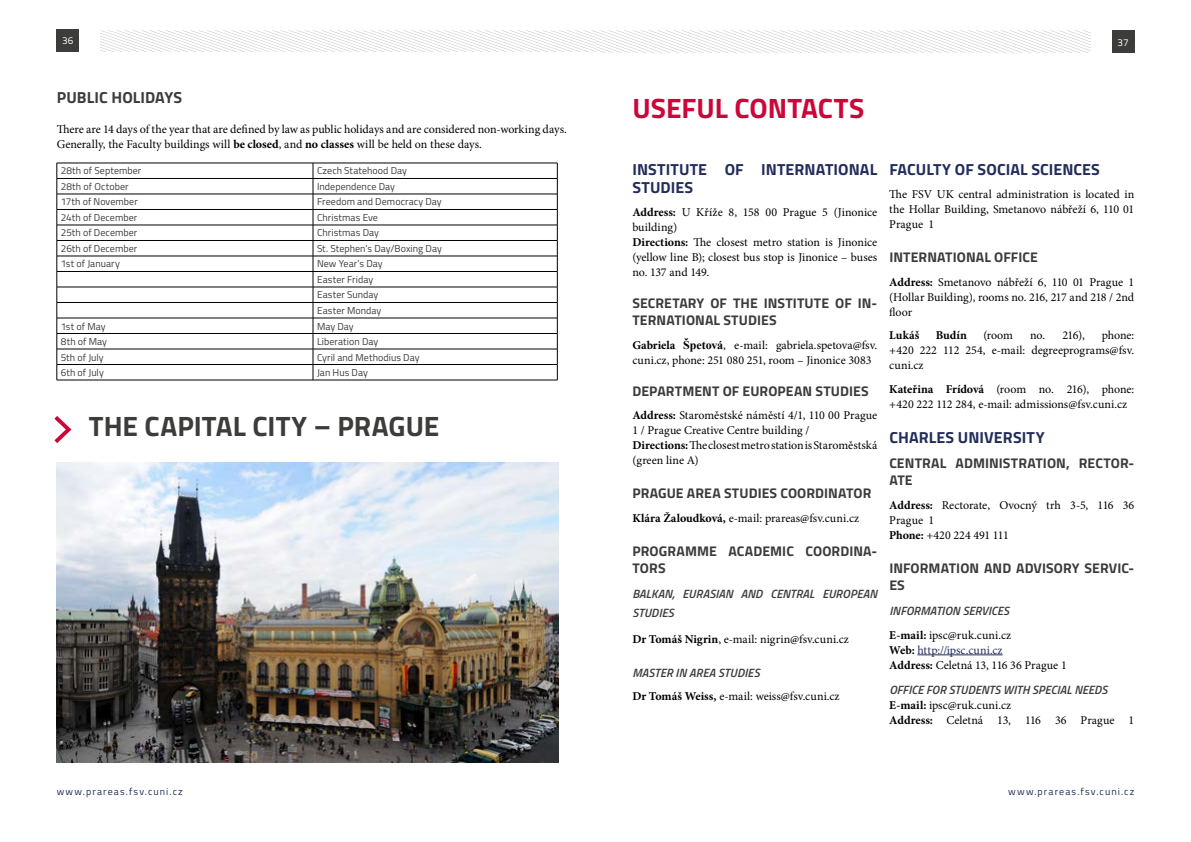
<style>
.page{position:relative;width:1191px;height:842px;background:#fff}
.page>*{position:absolute;margin:0;border:0;box-sizing:border-box;transform-origin:0 0}
.t1{font:700 28px "Titillium";letter-spacing:.005em;color:#3c3c3b}
.t2{font:700 28px "Titillium";color:#ce0538}
.t3{font:700 16px/18px "Titillium";letter-spacing:.005em;color:#232d5b}
.t4{font:700 16px "Titillium";letter-spacing:.005em;color:#3c3c3b}
.t5{font:700 14px/17px "Titillium";letter-spacing:.005em;color:#3c3c3b}
.t6{font:12px/15px "Minion Pro";color:#000}
.t7{font:italic 600 12px/19px "Titillium";letter-spacing:.005em;color:#3c3c3b}
.t8{font:700 12px "Minion Pro";letter-spacing:.01em;color:#000}
.t9{font:10px/15.5px "Titillium";letter-spacing:.005em;color:#3c3c3b}
.t10{font:10px "Titillium";letter-spacing:.115em;color:#232d5b}
.t11{font:10px "Titillium";color:#fff}
.s1{font-weight:700}
.s2{font-family:"Times New Roman";font-weight:700}
.s3{color:#232d5b}
</style>
<div class="page">
<div style="left:57px;top:29px;width:22px;height:23px;background:#3c3c3b"></div>
<svg style="left:100px;top:30px;width:990px;height:23px"></svg>
<div style="left:1112px;top:30px;width:22px;height:23px;background:#3c3c3b"></div>
<svg style="left:54px;top:416px;width:17px;height:27px"></svg>
<hr style="left:313px;top:163px;width:244px;height:1px;background:#000">
<hr style="left:313px;top:178px;width:244px;height:1px;background:#000">
<hr style="left:313px;top:194px;width:244px;height:1px;background:#000">
<hr style="left:313px;top:209px;width:244px;height:1px;background:#000">
<hr style="left:313px;top:225px;width:244px;height:1px;background:#000">
<hr style="left:313px;top:240px;width:244px;height:1px;background:#000">
<hr style="left:313px;top:256px;width:244px;height:1px;background:#000">
<hr style="left:313px;top:271px;width:244px;height:1px;background:#000">
<hr style="left:313px;top:287px;width:244px;height:1px;background:#000">
<hr style="left:313px;top:302px;width:244px;height:1px;background:#000">
<hr style="left:313px;top:318px;width:244px;height:1px;background:#000">
<hr style="left:313px;top:333px;width:244px;height:1px;background:#000">
<hr style="left:313px;top:349px;width:244px;height:1px;background:#000">
<hr style="left:313px;top:364px;width:244px;height:1px;background:#000">
<svg style="left:57px;top:163px;width:257px;height:217px"></svg>
<svg style="left:557px;top:163px;width:1px;height:217px"></svg>
<hr style="left:57px;top:380px;width:256px;height:1px;background:#000">
<hr style="left:313px;top:380px;width:244px;height:1px;background:#000">
<hr style="left:917px;top:654px;width:85px;height:1px;background:#232d5b">
<img style="left:57px;top:463px;width:501px;height:300px">
<p class="t11" style="left:62px;top:33px;width:13px">36</p>
<p class="t11" style="left:1117px;top:35px;width:13px">37</p>
<h2 class="t4" style="left:57px;top:85px;width:127px">PUBLIC HOLIDAYS</h2>
<p class="t6" style="left:57px;top:121px;width:511px">There are 14 days of the year that are defined by law as public holidays and are considered non-working days.<br>Generally, the Faculty buildings will <span class="s1">be closed</span>, and <span class="s1">no classes</span> will be held on these days.</p>
<p class="t9" style="left:61px;top:163px;width:82px">28th of September</p>
<p class="t9" style="left:317px;top:163px;width:92px">Czech Statehood Day</p>
<p class="t9" style="left:61px;top:178px;width:69px">28th of October</p>
<p class="t9" style="left:317px;top:178px;width:79px">Independence Day</p>
<p class="t9" style="left:61px;top:194px;width:79px">17th of November</p>
<p class="t9" style="left:317px;top:194px;width:126px">Freedom and Democracy Day</p>
<p class="t9" style="left:61px;top:209px;width:78px">24th of December</p>
<p class="t9" style="left:317px;top:209px;width:62px">Christmas Eve</p>
<p class="t9" style="left:61px;top:225px;width:78px">25th of December</p>
<p class="t9" style="left:317px;top:225px;width:63px">Christmas Day</p>
<p class="t9" style="left:61px;top:240px;width:78px">26th of December</p>
<p class="t9" style="left:317px;top:240px;width:126px">St. Stephen’s Day/Boxing Day</p>
<p class="t9" style="left:61px;top:256px;width:61px">1st of January</p>
<p class="t9" style="left:317px;top:256px;width:67px">New Year’s Day<br>Easter Friday<br>Easter Sunday<br>Easter Monday</p>
<p class="t9" style="left:61px;top:318px;width:46px">1st of May</p>
<p class="t9" style="left:317px;top:318px;width:38px">May Day</p>
<p class="t9" style="left:61px;top:333px;width:48px">8th of May</p>
<p class="t9" style="left:317px;top:333px;width:63px">Liberation Day</p>
<p class="t9" style="left:61px;top:349px;width:44px">5th of July</p>
<p class="t9" style="left:317px;top:349px;width:104px">Cyril and Methodius Day</p>
<p class="t9" style="left:61px;top:364px;width:45px">6th of July</p>
<p class="t9" style="left:317px;top:364px;width:52px">Jan Hus Day</p>
<h1 class="t1" style="left:89px;top:405px;width:352px">THE CAPITAL CITY – PRAGUE</h1>
<h1 class="t2" style="left:632px;top:86px;width:233px">USEFUL CONTACTS</h1>
<h2 class="t3" style="left:632px;top:159px;width:246px">INSTITUTE OF INTERNATIONAL<br>STUDIES</h2>
<p class="t6" style="left:632px;top:205px;width:246px"><span class="s1">Address:</span> U Kříže 8, 158 00 Prague 5 (Jinonice building)<br><span class="s1">Directions:</span> The closest metro station is Jinonice (yellow line B); closest bus stop is Jinonice – buses no. 137 and 149.</p>
<p class="t5" style="left:632px;top:294px;width:246px">SECRETARY OF THE INSTITUTE OF IN-<br>TERNATIONAL STUDIES</p>
<p class="t6" style="left:632px;top:337px;width:246px"><span class="s1">Gabriela</span> <span class="s2">Špetová</span>, e-mail: gabriela.spetova@fsv. cuni.cz, phone: 251 080 251, room – Jinonice 3083</p>
<p class="t5" style="left:632px;top:381px;width:238px">DEPARTMENT OF EUROPEAN STUDIES</p>
<p class="t6" style="left:632px;top:408px;width:246px"><span class="s1">Address:</span> Staroměstské náměstí 4/1, 110 00 Prague 1 / Prague Creative Centre building /<br><span class="s1">Directions:</span> The closest metro station is Staroměstská (green line A)</p>
<p class="t5" style="left:632px;top:484px;width:241px">PRAGUE AREA STUDIES COORDINATOR</p>
<p class="t6" style="left:632px;top:510px;width:228px"><span class="s1">Klára Žaloudková,</span> e-mail: prareas@fsv.cuni.cz</p>
<p class="t5" style="left:632px;top:541px;width:246px">PROGRAMME ACADEMIC COORDINA-<br>TORS</p>
<p class="t7" style="left:632px;top:584px;width:246px">BALKAN, EURASIAN AND CENTRAL EUROPEAN<br>STUDIES</p>
<p class="t6" style="left:632px;top:631px;width:218px"><span class="s1">Dr Tomáš Nigrin</span>, e-mail: nigrin@fsv.cuni.cz</p>
<p class="t7" style="left:632px;top:662px;width:129px">MASTER IN AREA STUDIES</p>
<p class="t6" style="left:632px;top:689px;width:209px"><span class="s1">Dr Tomáš Weiss,</span> e-mail: weiss@fsv.cuni.cz</p>
<h2 class="t3" style="left:889px;top:159px;width:212px">FACULTY OF SOCIAL SCIENCES</h2>
<p class="t6" style="left:889px;top:187px;width:246px;text-align:justify">The FSV UK central administration is located in the Hollar Building, Smetanovo nábřeží 6, 110 01<br>Prague 1</p>
<p class="t5" style="left:889px;top:248px;width:150px">INTERNATIONAL OFFICE</p>
<p class="t6" style="left:889px;top:274px;width:246px;text-align:justify"><span class="s1">Address:</span> Smetanovo nábřeží 6, 110 01 Prague 1 (Hollar Building), rooms no. 216, 217 and 218 / 2nd floor</p>
<p class="t8" style="left:889px;top:327px;width:32px">Lukáš</p>
<p class="t8" style="left:935px;top:327px;width:33px">Budín</p>
<p class="t6" style="left:983px;top:328px;width:31px">(room</p>
<p class="t6" style="left:1030px;top:328px;width:56px">no. 216),</p>
<p class="t6" style="left:889px;top:328px;width:246px;text-align:justify;text-indent:212px">phone: +420 222 112 254, e-mail: degreeprograms@fsv. cuni.cz</p>
<p class="t6" style="left:889px;top:381px;width:246px"><span class="s1">Kateřina Frídová</span> (room no. 216), phone: +420 222 112 284, e-mail: admissions@fsv.cuni.cz</p>
<h2 class="t3" style="left:889px;top:427px;width:157px">CHARLES UNIVERSITY</h2>
<p class="t5" style="left:889px;top:454px;width:246px">CENTRAL ADMINISTRATION, RECTOR-<br>ATE</p>
<p class="t6" style="left:889px;top:497px;width:246px"><span class="s1">Address:</span> Rectorate, Ovocný trh 3-5, 116 36<br>Prague 1<br><span class="s1">Phone:</span> +420 224 491 111</p>
<p class="t5" style="left:889px;top:558px;width:246px">INFORMATION AND ADVISORY SERVIC-<br>ES</p>
<p class="t7" style="left:889px;top:601px;width:121px">INFORMATION SERVICES</p>
<p class="t6" style="left:889px;top:627px;width:179px"><span class="s1">E-mail:</span> ipsc@ruk.cuni.cz<br><span class="s1">Web:</span> <span class="s3">http://ipsc.cuni.cz<br></span><span class="s1">Address:</span> Celetná 13, 116 36 Prague 1</p>
<p class="t7" style="left:889px;top:680px;width:220px">OFFICE FOR STUDENTS WITH SPECIAL NEEDS</p>
<p class="t6" style="left:889px;top:698px;width:246px"><span class="s1">E-mail:</span> ipsc@ruk.cuni.cz<br><span class="s1">Address:</span> Celetná 13, 116 36 Prague 1</p>
<p class="t10" style="left:57px;top:784px;width:128px">www.prareas.fsv.cuni.cz</p>
<p class="t10" style="left:1008px;top:784px;width:128px">www.prareas.fsv.cuni.cz</p>
</div>
